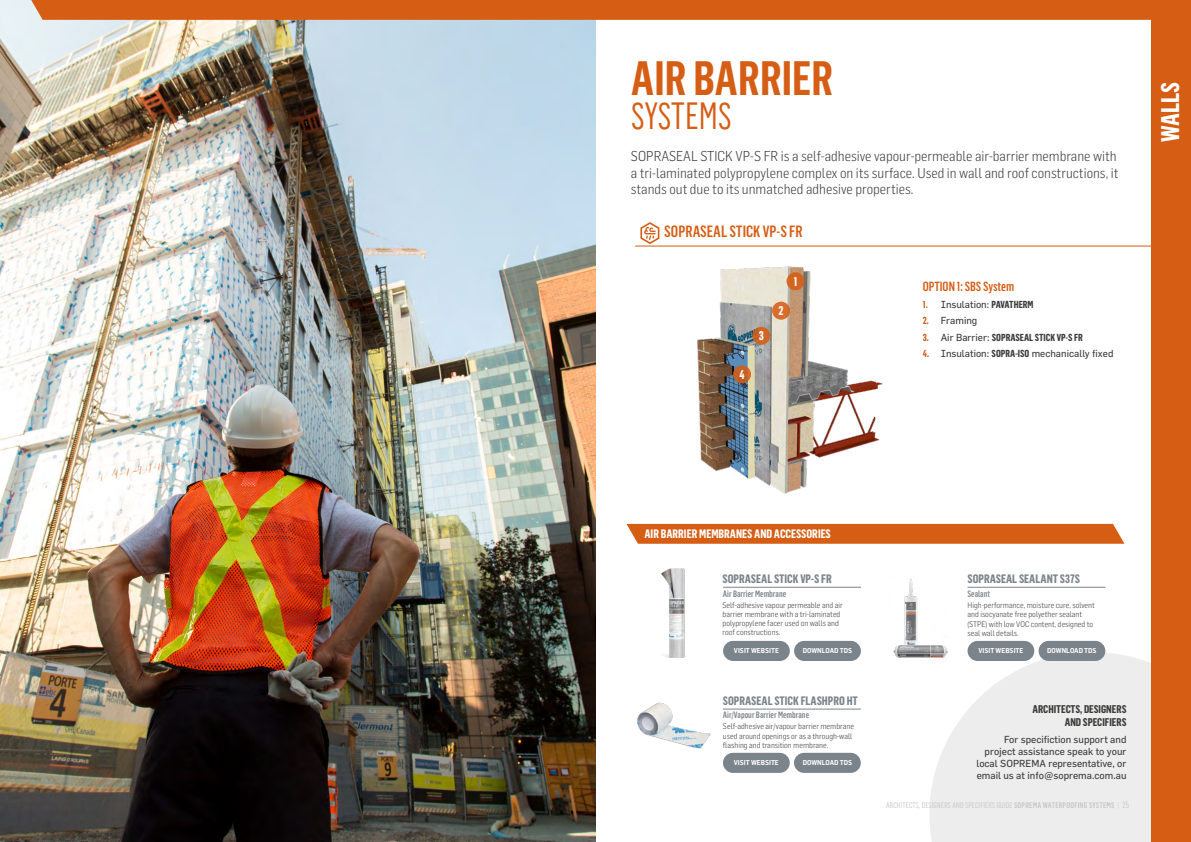
<style>
.page{position:relative;width:1191px;height:842px;background:#fff}
.page>*{position:absolute;margin:0;border:0;box-sizing:border-box;transform-origin:0 0}
.t1{font:600 47px "Flama Condensed";color:#d65d14}
.t2{font:37px "Flama Condensed";letter-spacing:-.005em;color:#d65d14}
.t3{font:700 25px "Flama Condensed";letter-spacing:-.005em;color:#fff}
.t4{font:500 16px "Flama Condensed";color:#d65d14}
.t5{font:300 14px/16.8px "Flama Semicondensed";color:#3c3c3b}
.t6{font:500 13px "Flama Condensed";color:#d65d14}
.t7{font:700 12.5px "Flama Condensed";color:#fff}
.t8{font:700 12px "Flama Condensed";color:#7c848b}
.t9{font:700 12px "Flama Condensed";color:#fff}
.t10{font:700 11px/13.2px "Flama Condensed";color:#3c3c3b;text-align:right}
.t11{font:10px/12px "Flama";color:#3c3c3b;text-align:right}
.t12{font:700 10px "Flama Condensed";color:#3c3c3b}
.t13{font:500 9px "Flama Condensed";color:#7c848b}
.t14{font:300 8px/9.6px "Flama Semicondensed";color:#3c3c3b}
.t15{font:8px "Flama Condensed";letter-spacing:.03em;color:#c6c6c6}
.t16{font:600 7px "Flama Semicondensed";color:#fff}
.s1{font-family:"Flama Condensed";font-weight:700;color:#d65d14}
.s2{font-family:"Flama Condensed";font-weight:700}
.s3{color:#d65d14}
.s4{font-family:"Flama";font-weight:400}
.s5{font-weight:500}
.s6{font-size:9px}
</style>
<div class="page">
<svg style="left:930px;top:652px;width:221px;height:190px;background:#f0efef"></svg>
<img style="left:637px;top:702px;width:87px;height:47px">
<img style="left:661px;top:569px;width:24px;height:89px">
<svg style="left:640px;top:222px;width:19px;height:10px"></svg>
<hr style="left:635px;top:246px;width:534px;height:1px;background:#d65d14">
<img style="left:635px;top:232px;width:267px;height:262px">
<div style="left:786px;top:272px;width:18px;height:18px;background:#d36420;border-radius:50%"></div>
<div style="left:772px;top:302px;width:18px;height:18px;background:#d86f2d;border-radius:50%"></div>
<svg style="left:752px;top:327px;width:18px;height:18px"></svg>
<svg style="left:733px;top:365px;width:18px;height:18px"></svg>
<svg style="left:626px;top:524px;width:498px;height:20px;background:#d7621c"></svg>
<img style="left:893px;top:578px;width:59px;height:83px">
<div style="left:1151px;top:0;width:40px;height:842px;background:#d65d14"></div>
<img style="left:0;top:0;width:595px;height:842px">
<hr style="left:967px;top:587px;width:138px;height:1px;background:#7c848b">
<div style="left:967px;top:641px;width:67px;height:20px;background:#7c848b;border-radius:10px"></div>
<div style="left:1038px;top:641px;width:67px;height:20px;background:#7c848b;border-radius:10px"></div>
<hr style="left:723px;top:587px;width:138px;height:1px;background:#7c848b">
<div style="left:723px;top:641px;width:67px;height:20px;background:#7c848b;border-radius:10px"></div>
<div style="left:794px;top:641px;width:67px;height:20px;background:#7c848b;border-radius:10px"></div>
<hr style="left:723px;top:709px;width:138px;height:1px;background:#7c848b">
<div style="left:723px;top:753px;width:66px;height:20px;background:#7c848b;border-radius:10px"></div>
<div style="left:794px;top:753px;width:66px;height:20px;background:#7c848b;border-radius:10px"></div>
<div style="left:31px;top:0;width:1120px;height:20px;background:#d65d14"></div>
<h1 class="t1" style="left:631px;top:49px;width:204px">AIR BARRIER</h1>
<h2 class="t2" style="left:631px;top:93px;width:102px">SYSTEMS</h2>
<p class="t5" style="left:631px;top:147px;width:489px">SOPRASEAL STICK VP-S FR is a self-adhesive vapour-permeable air-barrier membrane with a tri-laminated polypropylene complex on its surface. Used in wall and roof constructions, it stands out due to its unmatched adhesive properties.</p>
<h3 class="t4" style="left:664px;top:222px;width:140px">SOPRASEAL STICK VP-S FR</h3>
<h3 class="t7" style="left:793px;top:274px;width:5px">1</h3>
<h3 class="t7" style="left:778px;top:303px;width:7px">2</h3>
<h3 class="t7" style="left:758px;top:328px;width:7px">3</h3>
<h3 class="t7" style="left:739px;top:367px;width:7px">4</h3>
<h3 class="t6" style="left:922px;top:279px;width:93px">OPTION 1: SBS System</h3>
<p class="t11" style="left:922px;top:298px;width:112px"><span class="s1">1.</span> Insulation: <span class="s2">PAVATHERM</span></p>
<p class="t11" style="left:922px;top:314px;width:56px"><span class="s1">2.</span> Framing</p>
<p class="t12" style="left:922px;top:331px;width:162px"><span class="s3">3.</span> <span class="s4">Air Barrier:</span> SOPRASEAL STICK VP-S FR</p>
<p class="t11" style="left:922px;top:347px;width:192px"><span class="s1">4.</span> Insulation: <span class="s2">SOPRA-ISO</span> mechanically fixed</p>
<h3 class="t3" style="left:1154px;top:142px;width:61px;rotate:-90deg">WALLS</h3>
<h3 class="t9" style="left:644px;top:526px;width:188px">AIR BARRIER MEMBRANES AND ACCESSORIES</h3>
<h3 class="t8" style="left:722px;top:571px;width:111px">SOPRASEAL STICK VP-S FR</h3>
<h3 class="t8" style="left:967px;top:571px;width:114px">SOPRASEAL SEALANT S37S</h3>
<p class="t13" style="left:723px;top:588px;width:65px">Air Barrier Membrane</p>
<p class="t13" style="left:967px;top:588px;width:24px">Sealant</p>
<p class="t14" style="left:722px;top:600px;width:122px;line-height:9px">Self-adhesive vapour permeable and air barrier membrane with a tri-laminated polypropylene facer used on walls and roof constructions.</p>
<p class="t14" style="left:967px;top:600px;width:129px">High-performance, moisture cure, solvent and isocyanate free polyether sealant (STPE) with low VOC content, designed to seal wall details.</p>
<p class="t16" style="left:978px;top:646px;width:46px">VISIT WEBSITE</p>
<p class="t16" style="left:1047px;top:646px;width:51px">DOWNLOAD TDS</p>
<p class="t16" style="left:734px;top:646px;width:46px">VISIT WEBSITE</p>
<p class="t16" style="left:803px;top:646px;width:51px">DOWNLOAD TDS</p>
<h3 class="t8" style="left:723px;top:693px;width:137px">SOPRASEAL STICK FLASHPRO HT</h3>
<p class="t14" style="left:723px;top:721px;width:133px">Self-adhesive air/vapour barrier membrane used around openings or as a through-wall flashing and transition membrane.</p>
<p class="t16" style="left:734px;top:758px;width:46px">VISIT WEBSITE</p>
<p class="t16" style="left:802px;top:758px;width:51px">DOWNLOAD TDS</p>
<p class="t13" style="left:723px;top:709px;width:88px">Air/Vapour Barrier Membrane</p>
<h3 class="t10" style="left:1032px;top:702px;width:96px">ARCHITECTS, DESIGNERS<br>AND SPECIFIERS</h3>
<p class="t11" style="left:976px;top:733px;width:152px">For specifiction support and project assistance speak to your local SOPREMA representative, or email us at info@soprema.com.au</p>
<p class="t15" style="left:886px;top:800px;width:245px">ARCHITECTS, DESIGNERS AND SPECIFIERS GUIDE <span class="s5">SOPREMA WATERPOOFING SYSTEMS</span> | <span class="s6">25</span></p>
</div>
